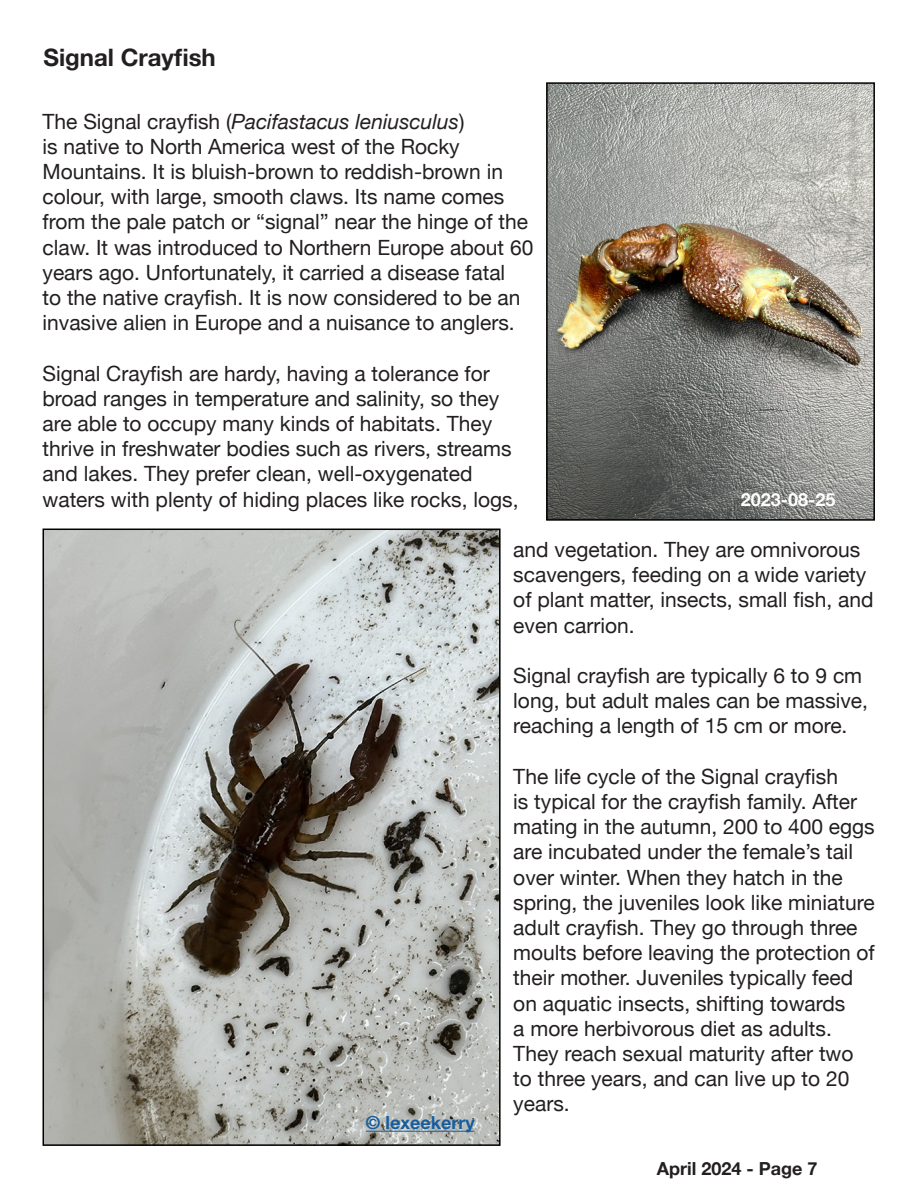
<style>
.page{position:relative;width:918px;height:1188px;background:#fff}
.page>*{position:absolute;margin:0;border:0;box-sizing:border-box;transform-origin:0 0}
.t1{font:700 24px "Helvetica Neue";color:#231f20}
.t2{font:21px/25.2px "Helvetica Neue";color:#231f20}
.t3{font:700 18px "Helvetica Neue";color:#231f20}
.t4{font:700 18px "Helvetica Neue";color:#175d9e}
.t5{font:700 18px "Helvetica Neue";color:#fff}
.s1{font-style:italic}
</style>
<div class="page">
<img style="left:549px;top:85px;width:323px;height:433px">
<div style="left:546px;top:82px;width:329px;height:439px;border:2px solid #000"></div>
<img style="left:46px;top:532px;width:452px;height:611px">
<div style="left:43px;top:529px;width:458px;height:617px;border:2px solid #000"></div>
<hr style="left:366px;top:1131px;width:109px;height:1px;background:#175d9e">
<p class="t1" style="left:43px;top:39px;width:174px">Signal Crayfish</p>
<p class="t2" style="left:43px;top:110px;width:492px">The Signal crayfish (<span class="s1">Pacifastacus leniusculus</span>)<br>is native to North America west of the Rocky Mountains. It is bluish-brown to reddish-brown in colour, with large, smooth claws. Its name comes from the pale patch or “signal” near the hinge of the claw. It was introduced to Northern Europe about 60 years ago. Unfortunately, it carried a disease fatal<br>to the native crayfish. It is now considered to be an invasive alien in Europe and a nuisance to anglers.</p>
<p class="t2" style="left:43px;top:362px;width:478px">Signal Crayfish are hardy, having a tolerance for broad ranges in temperature and salinity, so they are able to occupy many kinds of habitats. They thrive in freshwater bodies such as rivers, streams and lakes. They prefer clean, well-oxygenated waters with plenty of hiding places like rocks, logs,</p>
<p class="t2" style="left:513px;top:538px;width:362px">and vegetation. They are omnivorous scavengers, feeding on a wide variety of plant matter, insects, small fish, and even carrion.</p>
<p class="t2" style="left:513px;top:664px;width:356px">Signal crayfish are typically 6 to 9 cm long, but adult males can be massive, reaching a length of 15 cm or more.</p>
<p class="t2" style="left:513px;top:765px;width:363px">The life cycle of the Signal crayfish<br>is typical for the crayfish family. After mating in the autumn, 200 to 400 eggs are incubated under the female’s tail over winter. When they hatch in the spring, the juveniles look like miniature adult crayfish. They go through three moults before leaving the protection of their mother. Juveniles typically feed on aquatic insects, shifting towards<br>a more herbivorous diet as adults.<br>They reach sexual maturity after two to three years, and can live up to 20 years.</p>
<p class="t5" style="left:741px;top:486px;width:96px">2023-08-25</p>
<p class="t4" style="left:366px;top:1109px;width:110px">© lexeekerry</p>
<p class="t3" style="left:657px;top:1154px;width:162px">April 2024 - Page 7</p>
</div>
